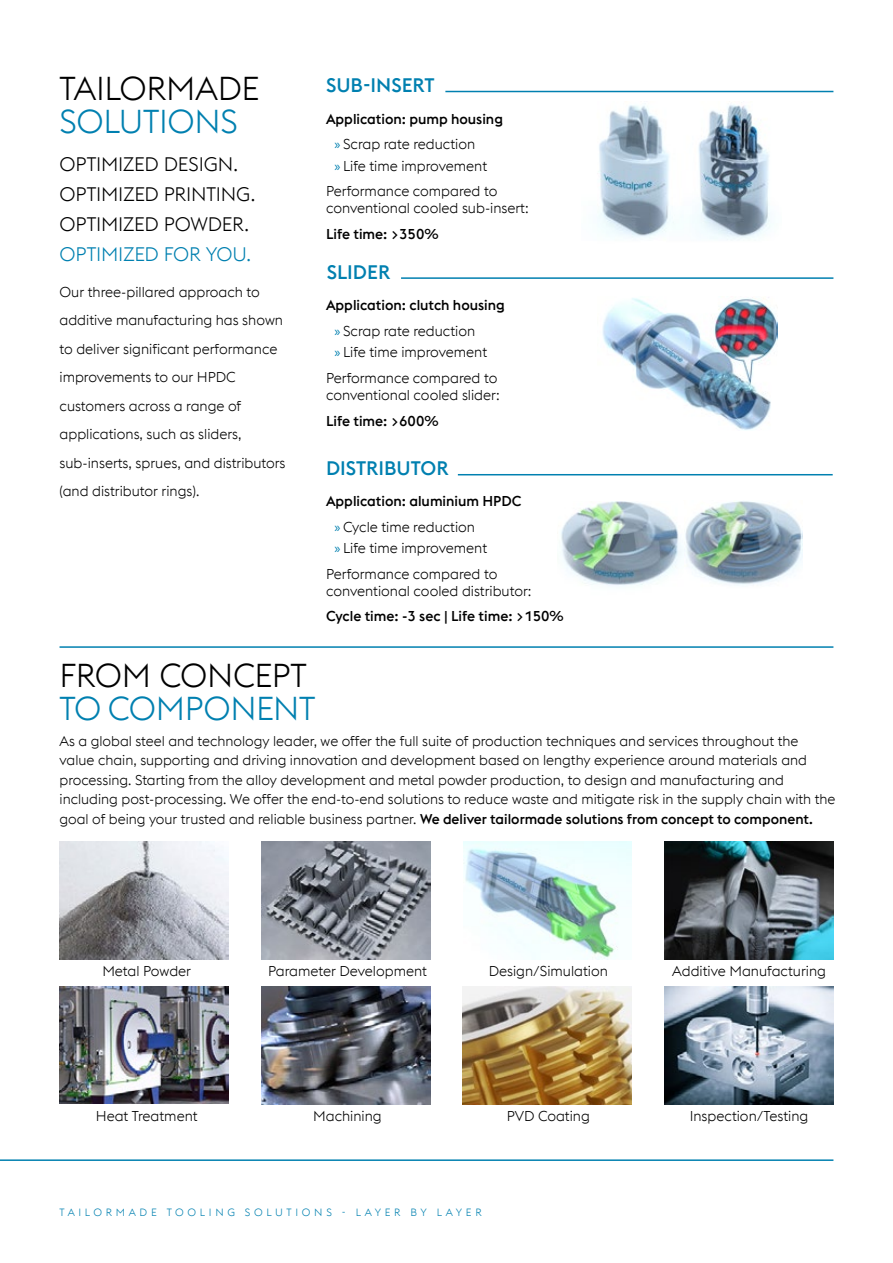
<style>
.page{position:relative;width:893px;height:1263px;background:#fff}
.page>*{position:absolute;margin:0;border:0;box-sizing:border-box;transform-origin:0 0}
.t1{font:300 33px "voestalpine";letter-spacing:-.01em;color:#000}
.t2{font:300 33px "voestalpine";letter-spacing:-.01em;color:#0080b0}
.t3{font:300 19.5px/30px "voestalpine";letter-spacing:-.01em;color:#000}
.t4{font:500 19.5px "voestalpine";color:#0080b0}
.t5{font:300 19.5px "voestalpine";letter-spacing:-.01em;color:#0080b0}
.t6{font:300 14.25px/28.5px "voestalpine";color:#000;text-align:center}
.t7{font:500 14.25px/25.7px "voestalpine";color:#000}
.t8{font:300 14.1px/19.5px "voestalpine";color:#000}
.t9{font:300 10.5px "voestalpine";letter-spacing:.35em;color:#0080b0}
.s1{font-family:"Myriad Pro";font-weight:400;color:#0080b0}
.s2{font-weight:300}
.s3{font-weight:500}
</style>
<div class="page">
<hr style="left:0;top:1159px;width:833px;height:2px;background:#0080b0">
<img style="left:597px;top:104px;width:174px;height:136px">
<img style="left:684px;top:501px;width:118px;height:85px">
<img style="left:561px;top:501px;width:123px;height:86px">
<hr style="left:458px;top:474px;width:375px;height:1px;background:#0080b0">
<hr style="left:445px;top:91px;width:388px;height:1px;background:#0080b0">
<hr style="left:60px;top:646px;width:773px;height:2px;background:#0080b0">
<img style="left:602px;top:297px;width:175px;height:133px">
<hr style="left:401px;top:277px;width:432px;height:2px;background:#0080b0">
<img style="left:665px;top:842px;width:168px;height:118px">
<img style="left:463px;top:987px;width:169px;height:118px">
<img style="left:665px;top:987px;width:168px;height:118px">
<img style="left:261px;top:842px;width:169px;height:118px">
<img style="left:60px;top:842px;width:168px;height:118px">
<img style="left:463px;top:842px;width:169px;height:118px">
<img style="left:60px;top:987px;width:168px;height:117px">
<img style="left:261px;top:987px;width:169px;height:118px">
<h1 class="t1" style="left:60px;top:69px;width:202px">TAILORMADE</h1>
<h1 class="t2" style="left:60px;top:102px;width:180px">SOLUTIONS</h1>
<h2 class="t3" style="left:60px;top:149px;width:197px">OPTIMIZED DESIGN.<br>OPTIMIZED PRINTING.<br>OPTIMIZED POWDER.</h2>
<h2 class="t5" style="left:60px;top:243px;width:193px">OPTIMIZED FOR YOU.</h2>
<p class="t6" style="left:60px;top:278px;width:228px;text-align:left">Our three-pillared approach to additive manufacturing has shown to deliver significant performance improvements to our HPDC customers across a range of applications, such as sliders, sub-inserts, sprues, and distributors (and distributor rings).</p>
<h2 class="t4" style="left:326px;top:74px;width:110px">SUB-INSERT</h2>
<p class="t7" style="left:334px;top:106px;width:170px;text-indent:-9px">Application: pump housing <span class="s1">»</span> <span class="s2">Scrap rate reduction</span></p>
<p class="t6" style="left:326px;top:153px;width:173px;line-height:25.7px"><span class="s1">»</span> Life time improvement<br>Performance compared to</p>
<p class="t6" style="left:326px;top:194px;width:204px">conventional cooled sub-insert:</p>
<p class="t7" style="left:326px;top:221px;width:114px">Life time: &gt;350%</p>
<h2 class="t4" style="left:327px;top:260px;width:65px">SLIDER</h2>
<p class="t7" style="left:334px;top:292px;width:172px;text-indent:-9px">Application: clutch housing <span class="s1">»</span> <span class="s2">Scrap rate reduction</span></p>
<p class="t6" style="left:326px;top:339px;width:173px;line-height:25.7px"><span class="s1">»</span> Life time improvement<br>Performance compared to</p>
<p class="t6" style="left:326px;top:381px;width:175px">conventional cooled slider:</p>
<p class="t7" style="left:326px;top:408px;width:114px">Life time: &gt;600%</p>
<h2 class="t4" style="left:326px;top:457px;width:124px">DISTRIBUTOR</h2>
<p class="t7" style="left:334px;top:488px;width:189px;text-indent:-9px">Application: aluminium HPDC <span class="s1">»</span> <span class="s2">Cycle time reduction</span></p>
<p class="t6" style="left:326px;top:535px;width:173px;line-height:25.7px"><span class="s1">»</span> Life time improvement<br>Performance compared to</p>
<p class="t6" style="left:326px;top:576px;width:207px">conventional cooled distributor:</p>
<p class="t7" style="left:326px;top:603px;width:239px">Cycle time: -3 sec | Life time: &gt;150%</p>
<h1 class="t1" style="left:60px;top:656px;width:249px">FROM CONCEPT</h1>
<h1 class="t2" style="left:60px;top:689px;width:257px">TO COMPONENT</h1>
<p class="t8" style="left:60px;top:731px;width:777px">As a global steel and technology leader, we offer the full suite of production techniques and services throughout the value chain, supporting and driving innovation and development based on lengthy experience around materials and processing. Starting from the alloy development and metal powder production, to design and manufacturing and including post-processing. We offer the end-to-end solutions to reduce waste and mitigate risk in the supply chain with the goal of being your trusted and reliable business partner. <span class="s3">We deliver tailormade solutions from concept to component.</span></p>
<p class="t6" style="left:102px;top:956px;width:90px">Metal Powder</p>
<p class="t6" style="left:268px;top:956px;width:160px">Parameter Development</p>
<p class="t6" style="left:489px;top:956px;width:121px">Design/Simulation</p>
<p class="t6" style="left:672px;top:956px;width:155px">Additive Manufacturing</p>
<p class="t6" style="left:96px;top:1101px;width:103px">Heat Treatment</p>
<p class="t6" style="left:313px;top:1101px;width:70px">Machining</p>
<p class="t6" style="left:507px;top:1101px;width:85px">PVD Coating</p>
<p class="t6" style="left:690px;top:1101px;width:120px">Inspection/Testing</p>
<p class="t9" style="left:60px;top:1206px;width:424px">TAILORMADE TOOLING SOLUTIONS - LAYER BY LAYER</p>
</div>
